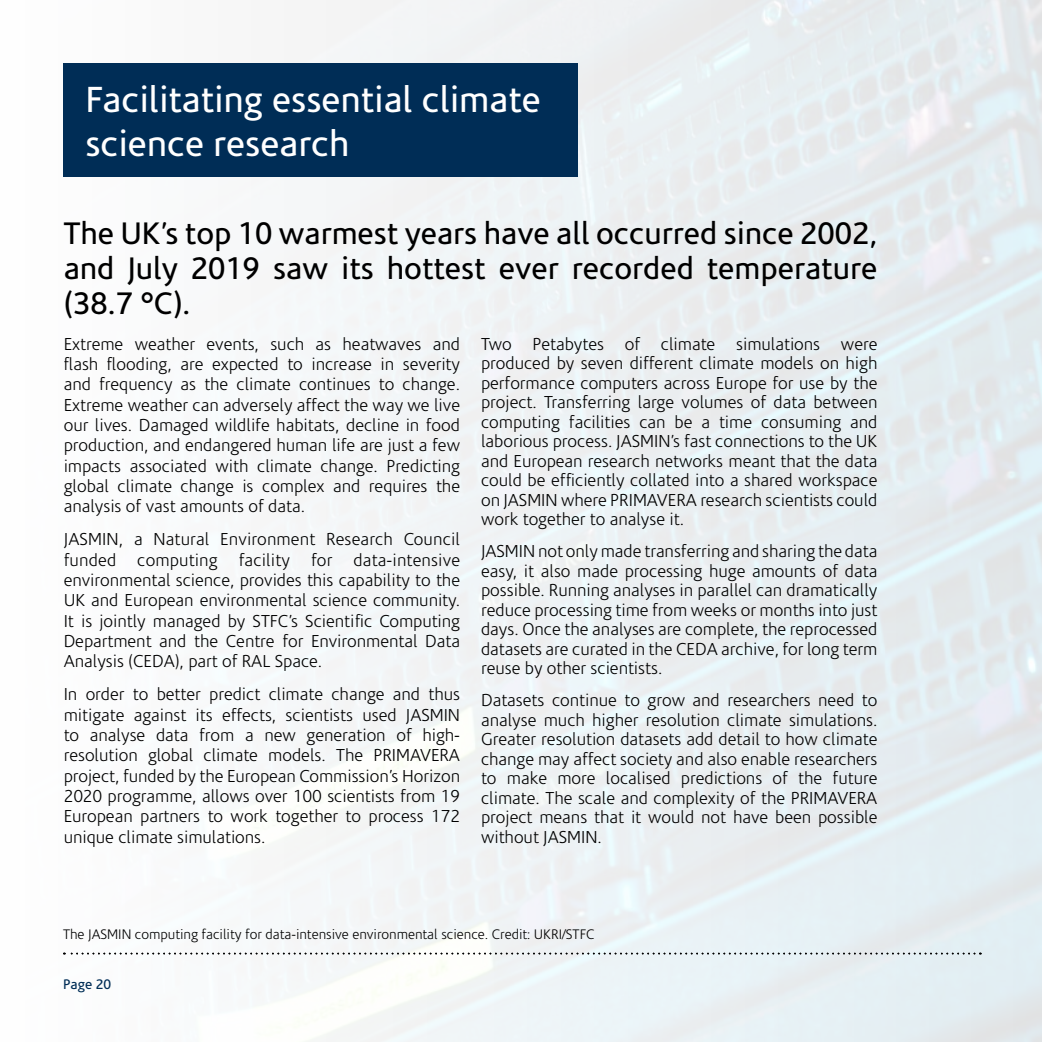
<style>
.page{position:relative;width:1042px;height:1042px;background:#fff}
.page>*{position:absolute;margin:0;border:0;box-sizing:border-box;transform-origin:0 0}
.t1{font:36.75px/44.1px "Corisande";color:#fff}
.t2{font:31.5px/34.6px "Corisande";color:#000;text-align:justify}
.t3{font:300 17.5px/20.3px "Corisande";color:#000;text-align:justify}
.t4{font:300 14px "Corisande";color:#000}
.t5{font:14px "Corisande";color:#002d56}
</style>
<div class="page">
<img style="left:63px;top:0;width:979px;height:1042px">
<svg style="left:64px;top:952px;width:910px;height:2px"></svg>
<div style="left:63px;top:63px;width:514px;height:114px;background:#002d56"></div>
<h1 class="t1" style="left:85px;top:78px;width:457px">Facilitating essential climate science research</h1>
<h2 class="t2" style="left:64px;top:217px;width:815px">The UK’s top 10 warmest years have all occurred since 2002, and July 2019 saw its hottest ever recorded temperature (38.7 °C).</h2>
<p class="t3" style="left:64px;top:334px;width:398px">Extreme weather events, such as heatwaves and flash flooding, are expected to increase in severity and frequency as the climate continues to change.<br>Extreme weather can adversely affect the way we live our lives. Damaged wildlife habitats, decline in food production, and endangered human life are just a few impacts associated with climate change. Predicting global climate change is complex and requires the analysis of vast amounts of data.</p>
<p class="t3" style="left:64px;top:530px;width:398px">JASMIN, a Natural Environment Research Council funded computing facility for data-intensive environmental science, provides this capability to the UK and European environmental science community.<br>It is jointly managed by STFC’s Scientific Computing Department and the Centre for Environmental Data Analysis (CEDA), part of RAL Space.</p>
<p class="t3" style="left:64px;top:684px;width:398px">In order to better predict climate change and thus mitigate against its effects, scientists used JASMIN to analyse data from a new generation of high&shy;resolution global climate models. The PRIMAVERA project, funded by the European Commission’s Horizon 2020 programme, allows over 100 scientists from 19<br>European partners to work together to process 172 unique climate simulations.</p>
<p class="t3" style="left:481px;top:334px;width:398px;line-height:19.6px">Two Petabytes of climate simulations were produced by seven different climate models on high performance computers across Europe for use by the project. Transferring large volumes of data between computing facilities can be a time consuming and laborious process. JASMIN’s fast connections to the UK and European research networks meant that the data could be efficiently collated into a shared workspace on JASMIN where PRIMAVERA research scientists could work together to analyse it.</p>
<p class="t3" style="left:481px;top:542px;width:398px;line-height:19.4px">JASMIN not only made transferring and sharing the data easy, it also made processing huge amounts of data possible. Running analyses in parallel can dramatically reduce processing time from weeks or months into just days. Once the analyses are complete, the reprocessed datasets are curated in the CEDA archive, for long term reuse by other scientists.</p>
<p class="t3" style="left:481px;top:691px;width:398px;line-height:19.4px">Datasets continue to grow and researchers need to analyse much higher resolution climate simulations.<br>Greater resolution datasets add detail to how climate change may affect society and also enable researchers to make more localised predictions of the future climate. The scale and complexity of the PRIMAVERA project means that it would not have been possible without JASMIN.</p>
<p class="t4" style="left:63px;top:926px;width:533px">The JASMIN computing facility for data-intensive environmental science. Credit: UKRI/STFC</p>
<p class="t5" style="left:63px;top:977px;width:50px">Page 20</p>
</div>
